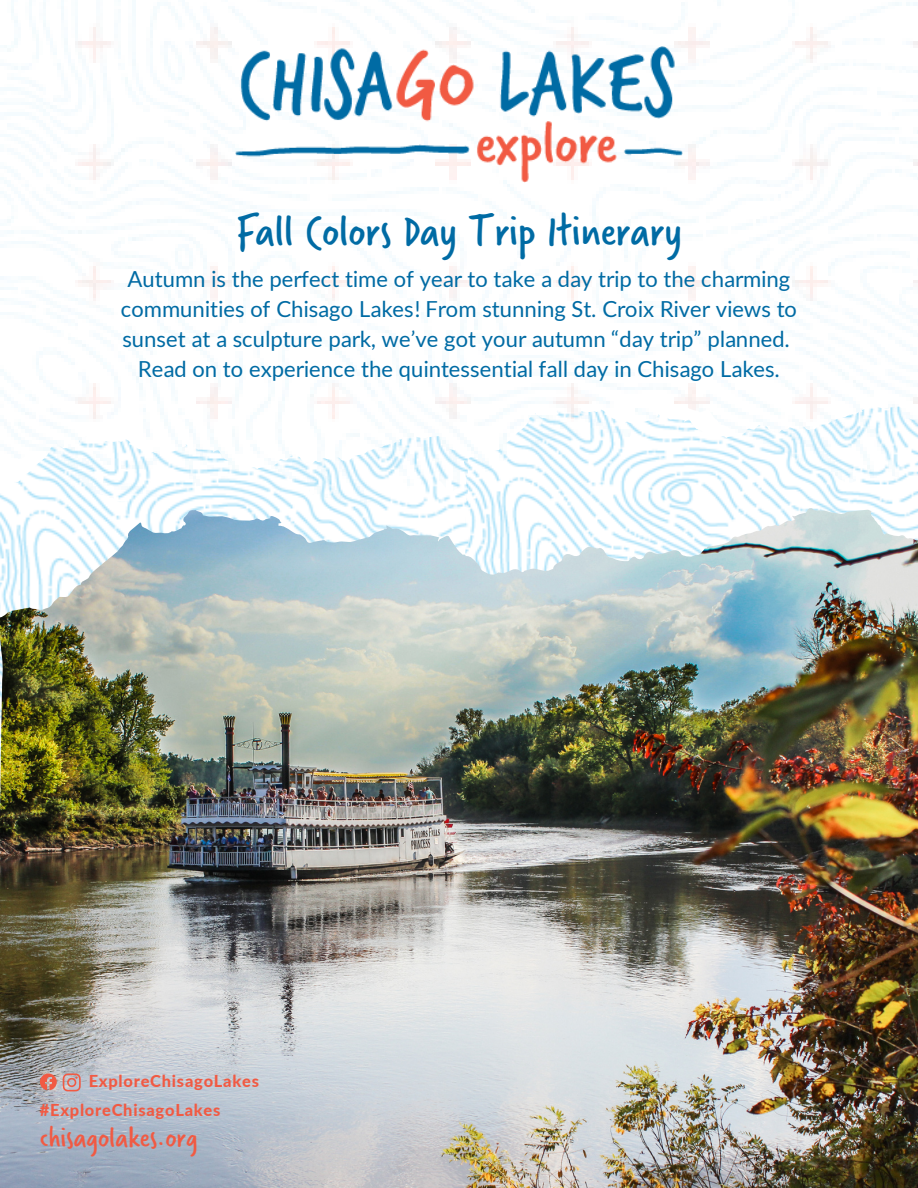
<style>
.page{position:relative;width:918px;height:1188px;background:#fff}
.page>*{position:absolute;margin:0;border:0;box-sizing:border-box;transform-origin:0 0}
.t1{font:46.95px "Verveine";color:#006ba4}
.t2{font:30.75px "Verveine";color:#f15a43}
.t3{font:22.05px/30px "Lato";color:#006ba4;text-align:center}
.t4{font:800 16.5px "Lato";letter-spacing:.045em;color:#f15a43}
</style>
<div class="page">
<img style="left:0;top:0;width:568px;height:1188px">
<img style="left:197px;top:0;width:721px;height:414px">
<img style="left:568px;top:406px;width:350px;height:103px">
<img style="left:91px;top:436px;width:380px;height:370px">
<img style="left:206px;top:509px;width:712px;height:679px">
<img style="left:235px;top:47px;width:447px;height:136px">
<svg style="left:63px;top:1073px;width:18px;height:18px"></svg>
<svg style="left:40px;top:1074px;width:17px;height:16px"></svg>
<p class="t1" style="left:236px;top:199px;width:448px">Fall Colors Day Trip Itinerary</p>
<p class="t3" style="left:121px;top:264px;width:678px">Autumn is the perfect time of year to take a day trip to the charming communities of Chisago Lakes! From stunning St. Croix River views to sunset at a sculpture park, we’ve got your autumn “day trip” planned.</p>
<p class="t3" style="left:138px;top:354px;width:643px">Read on to experience the quintessential fall day in Chisago Lakes.</p>
<p class="t4" style="left:89px;top:1069px;width:172px">ExploreChisagoLakes</p>
<p class="t4" style="left:40px;top:1098px;width:182px">#ExploreChisagoLakes</p>
<p class="t2" style="left:40px;top:1117px;width:159px">chisagolakes.org</p>
</div>
